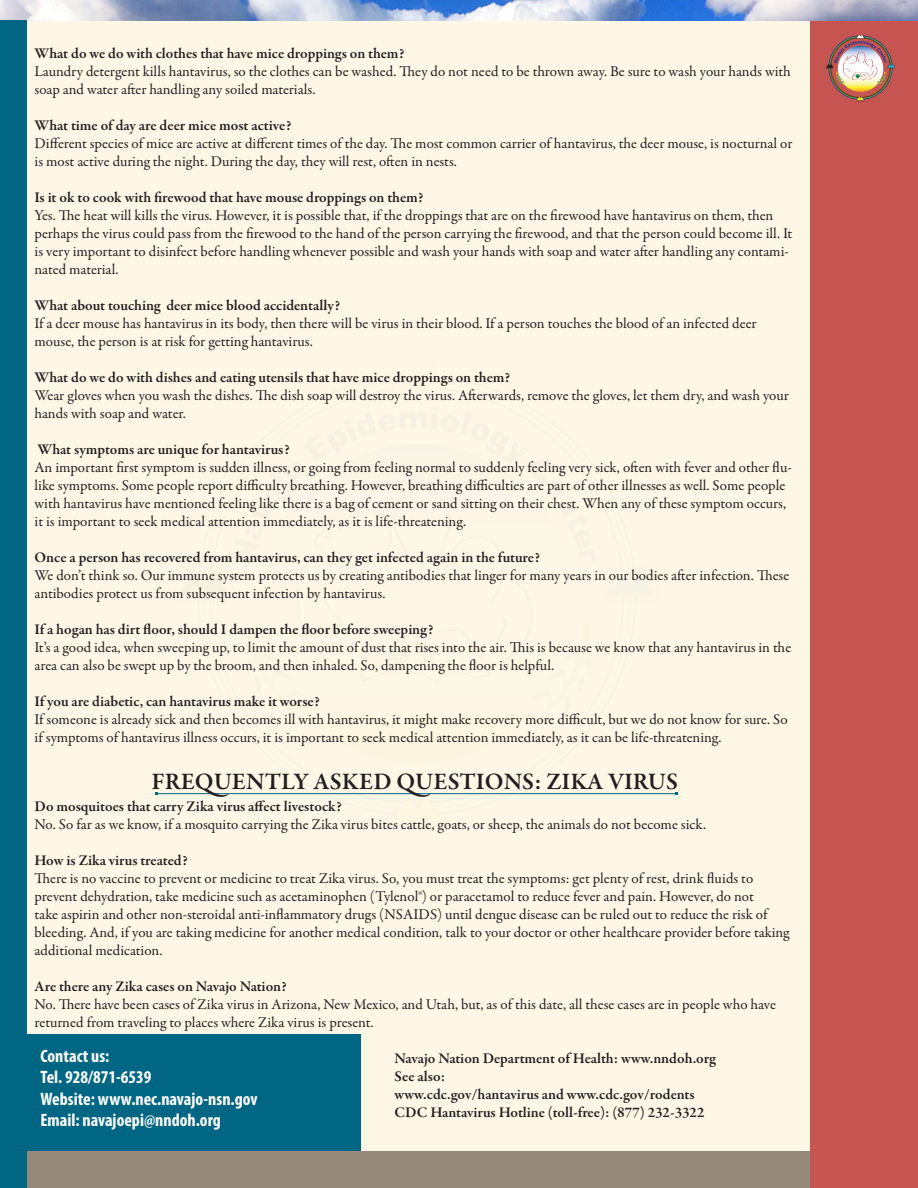
<style>
.page{position:relative;width:918px;height:1188px;background:#fff}
.page>*{position:absolute;margin:0;border:0;box-sizing:border-box;transform-origin:0 0}
.t1{font:600 24px "Garamond Premr Pro";color:#231f20}
.t2{font:700 condensed 18px "Myriad Pro";color:#fff}
.t3{font:15px/18px "Garamond Premr Pro";letter-spacing:-.005em;color:#231f20}
.t4{font:600 15px "Garamond Premr Pro";letter-spacing:-.005em;color:#231f20}
</style>
<div class="page">
<div style="left:27px;top:21px;width:783px;height:1130px;background:#fef7e6"></div>
<div style="left:810px;top:0;width:108px;height:1188px;background:#c65551"></div>
<img style="left:0;top:0;width:918px;height:21px">
<div style="left:27px;top:1151px;width:783px;height:37px;background:#96887b"></div>
<div style="left:0;top:21px;width:27px;height:1167px;background:#006683"></div>
<div style="left:27px;top:1035px;width:334px;height:116px;background:#006683"></div>
<svg style="left:838px;top:46px;width:45px;height:46px"></svg>
<svg style="left:855px;top:96px;width:10px;height:6px"></svg>
<svg style="left:825px;top:34px;width:71px;height:52px"></svg>
<hr style="left:156px;top:793px;width:521px;height:1px;background:#006683">
<p class="t4" style="left:35px;top:45px;width:371px">What do we do with clothes that have mice droppings on them?</p>
<p class="t3" style="left:35px;top:63px;width:758px">Laundry detergent kills hantavirus, so the clothes can be washed. They do not need to be thrown away. Be sure to wash your hands with soap and water after handling any soiled materials.</p>
<p class="t4" style="left:35px;top:117px;width:258px">What time of day are deer mice most active?</p>
<p class="t3" style="left:35px;top:135px;width:759px">Different species of mice are active at different times of the day. The most common carrier of hantavirus, the deer mouse, is nocturnal or is most active during the night. During the day, they will rest, often in nests.</p>
<p class="t4" style="left:35px;top:189px;width:391px">Is it ok to cook with firewood that have mouse droppings on them?</p>
<p class="t3" style="left:35px;top:207px;width:759px">Yes. The heat will kills the virus. However, it is possible that, if the droppings that are on the firewood have hantavirus on them, then perhaps the virus could pass from the firewood to the hand of the person carrying the firewood, and that the person could become ill. It is very important to disinfect before handling whenever possible and wash your hands with soap and water after handling any contami&shy;nated material.</p>
<p class="t4" style="left:35px;top:297px;width:307px">What about touching deer mice blood accidentally?</p>
<p class="t3" style="left:35px;top:315px;width:724px">If a deer mouse has hantavirus in its body, then there will be virus in their blood. If a person touches the blood of an infected deer mouse, the person is at risk for getting hantavirus.</p>
<p class="t4" style="left:35px;top:369px;width:477px">What do we do with dishes and eating utensils that have mice droppings on them?</p>
<p class="t3" style="left:35px;top:387px;width:756px">Wear gloves when you wash the dishes. The dish soap will destroy the virus. Afterwards, remove the gloves, let them dry, and wash your hands with soap and water.</p>
<p class="t4" style="left:37px;top:441px;width:254px">What symptoms are unique for hantavirus?</p>
<p class="t3" style="left:35px;top:459px;width:759px">An important first symptom is sudden illness, or going from feeling normal to suddenly feeling very sick, often with fever and other flu&shy;like symptoms. Some people report difficulty breathing. However, breathing difficulties are part of other illnesses as well. Some people with hantavirus have mentioned feeling like there is a bag of cement or sand sitting on their chest. When any of these symptom occurs, it is important to seek medical attention immediately, as it is life-threatening.</p>
<p class="t4" style="left:35px;top:549px;width:507px">Once a person has recovered from hantavirus, can they get infected again in the future?</p>
<p class="t3" style="left:35px;top:567px;width:756px">We don’t think so. Our immune system protects us by creating antibodies that linger for many years in our bodies after infection. These antibodies protect us from subsequent infection by hantavirus.</p>
<p class="t4" style="left:35px;top:621px;width:400px">If a hogan has dirt floor, should I dampen the floor before sweeping?</p>
<p class="t3" style="left:35px;top:639px;width:758px">It’s a good idea, when sweeping up, to limit the amount of dust that rises into the air. This is because we know that any hantavirus in the area can also be swept up by the broom, and then inhaled. So, dampening the floor is helpful.</p>
<p class="t4" style="left:35px;top:693px;width:287px">If you are diabetic, can hantavirus make it worse?</p>
<p class="t3" style="left:35px;top:711px;width:755px">If someone is already sick and then becomes ill with hantavirus, it might make recovery more difficult, but we do not know for sure. So if symptoms of hantavirus illness occurs, it is important to seek medical attention immediately, as it can be life-threatening.</p>
<p class="t1" style="left:152px;top:767px;width:528px">FREQUENTLY ASKED QUESTIONS: ZIKA VIRUS</p>
<p class="t4" style="left:35px;top:798px;width:309px">Do mosquitoes that carry Zika virus affect livestock?</p>
<p class="t3" style="left:35px;top:816px;width:673px">No. So far as we know, if a mosquito carrying the Zika virus bites cattle, goats, or sheep, the animals do not become sick.</p>
<p class="t4" style="left:35px;top:852px;width:155px">How is Zika virus treated?</p>
<p class="t3" style="left:35px;top:870px;width:756px">There is no vaccine to prevent or medicine to treat Zika virus. So, you must treat the symptoms: get plenty of rest, drink fluids to prevent dehydration, take medicine such as acetaminophen (Tylenol®) or paracetamol to reduce fever and pain. However, do not<br>take aspirin and other non-steroidal anti-inflammatory drugs (NSAIDS) until dengue disease can be ruled out to reduce the risk of bleeding. And, if you are taking medicine for another medical condition, talk to your doctor or other healthcare provider before taking additional medication.</p>
<p class="t4" style="left:35px;top:978px;width:254px">Are there any Zika cases on Navajo Nation?</p>
<p class="t3" style="left:35px;top:996px;width:743px">No. There have been cases of Zika virus in Arizona, New Mexico, and Utah, but, as of this date, all these cases are in people who have returned from traveling to places where Zika virus is present.</p>
<p class="t4" style="left:395px;top:1050px;width:323px">Navajo Nation Department of Health: www.nndoh.org</p>
<p class="t4" style="left:395px;top:1068px;width:52px">See also:</p>
<p class="t4" style="left:395px;top:1086px;width:302px">www.cdc.gov/hantavirus and www.cdc.gov/rodents</p>
<p class="t4" style="left:395px;top:1104px;width:311px">CDC Hantavirus Hotline (toll-free): (877) 232-3322</p>
<p class="t2" style="left:40px;top:1044px;width:70px">Contact us:</p>
<p class="t2" style="left:40px;top:1066px;width:113px">Tel. 928/871-6539</p>
<p class="t2" style="left:40px;top:1088px;width:219px">Website: www.nec.navajo-nsn.gov</p>
<p class="t2" style="left:40px;top:1109px;width:182px">Email: navajoepi@nndoh.org</p>
</div>
